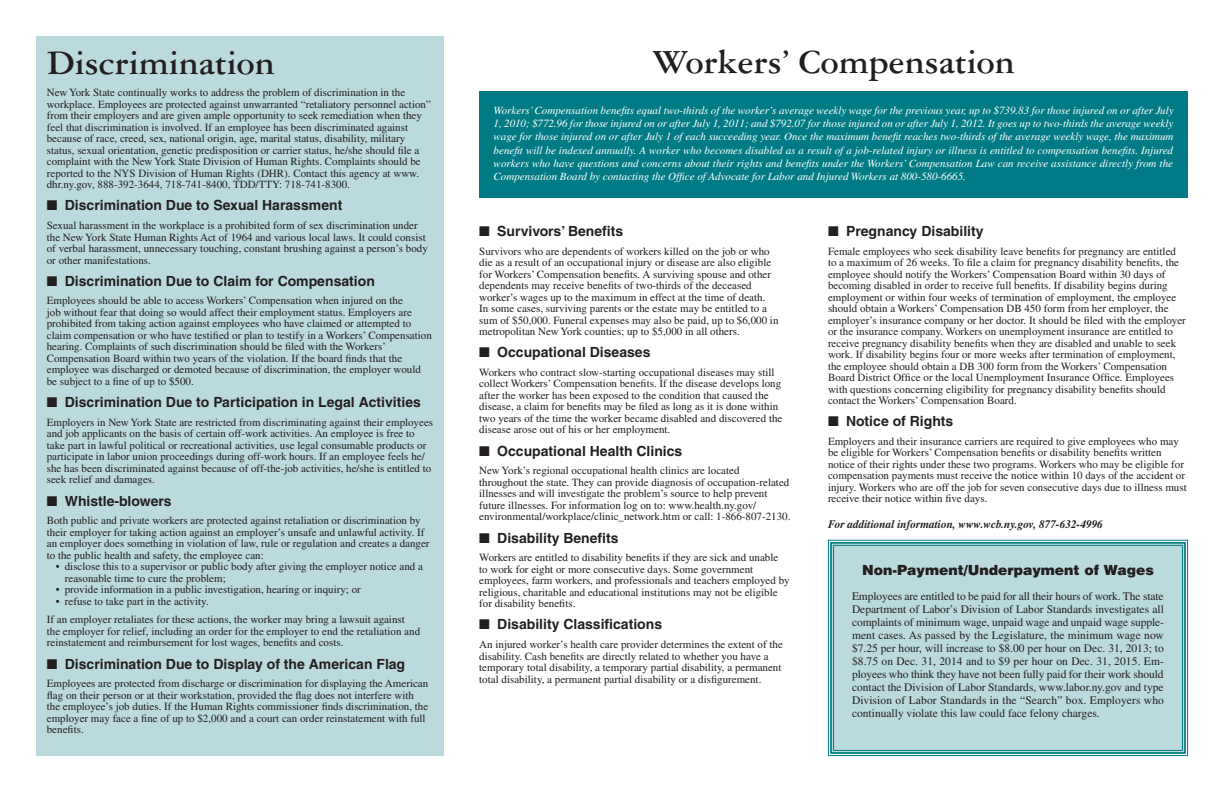
<style>
.page{position:relative;width:1224px;height:792px;background:#fff}
.page>*{position:absolute;margin:0;border:0;box-sizing:border-box;transform-origin:0 0}
.Heading{font:700 36px "Garamond Three";color:#231f20}
.t1{font:700 14px "Helvetica";color:#231f20}
.Subhead_1{font:900 14px "Helvetica";color:#231f20}
.Body_text{font:11.5px/13px "Times";color:#231f20;text-align:justify}
.Body_text-2{font:italic 700 11.5px "Times";color:#231f20}
.Body{font:11px/11.5px "Times";color:#231f20}
.Body_text-3{font:italic 11px/13.2px "Times";color:#fff;text-align:justify}
</style>
<div class="page">
<div style="left:828px;top:539px;width:360px;height:217px;background:#badade"></div>
<div style="left:830px;top:542px;width:356px;height:212px;border:2px solid #007b85"></div>
<div style="left:833px;top:545px;width:350px;height:206px;border:1px solid #007b85"></div>
<div style="left:479px;top:91px;width:709px;height:107px;background:#007b85"></div>
<div style="left:36px;top:36px;width:408px;height:720px;background:#badade"></div>
<p class="Heading" style="left:47px;top:43px;width:230px">Discrimination</p>
<p class="Body" style="left:47px;top:87px;width:386px">New York State continually works to address the problem of discrimination in the workplace. Employees are protected against unwarranted “retaliatory personnel action” from their employers and are given ample opportunity to seek remediation when they feel that discrimination is involved. If an employee has been discriminated against because of race, creed, sex, national origin, age, marital status, disability, military status, sexual orientation, genetic predisposition or carrier status, he/she should file a complaint with the New York State Division of Human Rights. Complaints should be reported to the NYS Division of Human Rights (DHR). Contact this agency at www. dhr.ny.gov, 888-392-3644, 718-741-8400, TDD/TTY: 718-741-8300.</p>
<p class="t1" style="left:47px;top:197px;width:297px">■ Discrimination Due to Sexual Harassment</p>
<p class="Body" style="left:47px;top:220px;width:383px">Sexual harassment in the workplace is a prohibited form of sex discrimination under the New York State Human Rights Act of 1964 and various local laws. It could consist of verbal harassment, unnecessary touching, constant brushing against a person’s body or other manifestations.</p>
<p class="t1" style="left:47px;top:272px;width:330px">■ Discrimination Due to Claim for Compensation</p>
<p class="Body" style="left:47px;top:295px;width:387px">Employees should be able to access Workers’ Compensation when injured on the<br>job without fear that doing so would affect their employment status. Employers are prohibited from taking action against employees who have claimed or attempted to claim compensation or who have testified or plan to testify in a Workers’ Compensation hearing. Complaints of such discrimination should be filed with the Workers’ Compensation Board within two years of the violation. If the board finds that the employee was discharged or demoted because of discrimination, the employer would be subject to a fine of up to $500.</p>
<p class="t1" style="left:47px;top:394px;width:376px">■ Discrimination Due to Participation in Legal Activities</p>
<p class="Body" style="left:47px;top:416px;width:388px">Employers in New York State are restricted from discriminating against their employees and job applicants on the basis of certain off-work activities. An employee is free to take part in lawful political or recreational activities, use legal consumable products or participate in labor union proceedings during off-work hours. If an employee feels he/ she has been discriminated against because of off-the-job activities, he/she is entitled to seek relief and damages.</p>
<p class="t1" style="left:47px;top:492px;width:126px">■ Whistle-blowers</p>
<p class="Body" style="left:47px;top:515px;width:384px">Both public and private workers are protected against retaliation or discrimination by their employer for taking action against an employer’s unsafe and unlawful activity. If an employer does something in violation of law, rule or regulation and creates a danger to the public health and safety, the employee can:</p>
<p class="Body" style="left:65px;top:561px;width:360px;text-indent:-9px">• disclose this to a supervisor or public body after giving the employer notice and a reasonable time to cure the problem;</p>
<p class="Body" style="left:56px;top:584px;width:307px">• provide information in a public investigation, hearing or inquiry; or</p>
<p class="Body" style="left:56px;top:595px;width:155px">• refuse to take part in the activity.</p>
<p class="Body" style="left:47px;top:614px;width:375px">If an employer retaliates for these actions, the worker may bring a lawsuit against the employer for relief, including an order for the employer to end the retaliation and reinstatement and reimbursement for lost wages, benefits and costs.</p>
<p class="t1" style="left:47px;top:655px;width:360px">■ Discrimination Due to Display of the American Flag</p>
<p class="Body" style="left:47px;top:678px;width:383px">Employees are protected from discharge or discrimination for displaying the American flag on their person or at their workstation, provided the flag does not interfere with the employee’s job duties. If the Human Rights commissioner finds discrimination, the employer may face a fine of up to $2,000 and a court can order reinstatement with full benefits.</p>
<p class="Heading" style="left:652px;top:42px;width:364px">Workers’ Compensation</p>
<p class="Body_text-3" style="left:494px;top:104px;width:682px">Workers’ Compensation benefits equal two-thirds of the worker’s average weekly wage for the previous year, up to $739.83 for those injured on or after July 1, 2010; $772.96 for those injured on or after July 1, 2011; and $792.07 for those injured on or after July 1, 2012. It goes up to two-thirds the average weekly wage for those injured on or after July 1 of each succeeding year. Once the maximum benefit reaches two-thirds of the average weekly wage, the maximum benefit will be indexed annually. A worker who becomes disabled as a result of a job-related injury or illness is entitled to compensation benefits. Injured workers who have questions and concerns about their rights and benefits under the Workers’ Compensation Law can receive assistance directly from the Compensation Board by contacting the Office of Advocate for Labor and Injured Workers at 800-580-6665.</p>
<p class="t1" style="left:479px;top:222px;width:145px">■ Survivors’ Benefits</p>
<p class="Body" style="left:479px;top:245px;width:301px">Survivors who are dependents of workers killed on the job or who die as a result of an occupational injury or disease are also eligible for Workers’ Compensation benefits. A surviving spouse and other dependents may receive benefits of two-thirds of the deceased worker’s wages up to the maximum in effect at the time of death.<br>In some cases, surviving parents or the estate may be entitled to a sum of $50,000. Funeral expenses may also be paid, up to $6,000 in metropolitan New York counties; up to $5,000 in all others.</p>
<p class="t1" style="left:479px;top:344px;width:173px">■ Occupational Diseases</p>
<p class="Body" style="left:479px;top:366px;width:305px">Workers who contract slow-starting occupational diseases may still collect Workers’ Compensation benefits. If the disease develops long after the worker has been exposed to the condition that caused the disease, a claim for benefits may be filed as long as it is done within two years of the time the worker became disabled and discovered the disease arose out of his or her employment.</p>
<p class="t1" style="left:479px;top:442px;width:205px">■ Occupational Health Clinics</p>
<p class="Body" style="left:479px;top:465px;width:313px">New York’s regional occupational health clinics are located throughout the state. They can provide diagnosis of occupation-related illnesses and will investigate the problem’s source to help prevent future illnesses. For information log on to: www.health.ny.gov/ environmental/workplace/clinic_network.htm or call: 1-866-807-2130.</p>
<p class="t1" style="left:479px;top:529px;width:141px">■ Disability Benefits</p>
<p class="Body" style="left:479px;top:552px;width:312px">Workers are entitled to disability benefits if they are sick and unable to work for eight or more consecutive days. Some government employees, farm workers, and professionals and teachers employed by religious, charitable and educational institutions may not be eligible for disability benefits.</p>
<p class="t1" style="left:479px;top:616px;width:184px">■ Disability Classifications</p>
<p class="Body" style="left:479px;top:639px;width:305px">An injured worker’s health care provider determines the extent of the disability. Cash benefits are directly related to whether you have a temporary total disability, a temporary partial disability, a permanent total disability, a permanent partial disability or a disfigurement.</p>
<p class="t1" style="left:828px;top:222px;width:157px">■ Pregnancy Disability</p>
<p class="Body" style="left:828px;top:245px;width:359px">Female employees who seek disability leave benefits for pregnancy are entitled to a maximum of 26 weeks. To file a claim for pregnancy disability benefits, the employee should notify the Workers’ Compensation Board within 30 days of becoming disabled in order to receive full benefits. If disability begins during employment or within four weeks of termination of employment, the employee should obtain a Workers’ Compensation DB 450 form from her employer, the employer’s insurance company or her doctor. It should be filed with the employer or the insurance company. Workers on unemployment insurance are entitled to receive pregnancy disability benefits when they are disabled and unable to seek work. If disability begins four or more weeks after termination of employment, the employee should obtain a DB 300 form from the Workers’ Compensation Board District Office or the local Unemployment Insurance Office. Employees with questions concerning eligibility for pregnancy disability benefits should contact the Workers’ Compensation Board.</p>
<p class="t1" style="left:828px;top:413px;width:127px">■ Notice of Rights</p>
<p class="Body" style="left:828px;top:435px;width:360px">Employers and their insurance carriers are required to give employees who may be eligible for Workers’ Compensation benefits or disability benefits written notice of their rights under these two programs. Workers who may be eligible for compensation payments must receive the notice within 10 days of the accident or injury. Workers who are off the job for seven consecutive days due to illness must receive their notice within five days.</p>
<p class="Body_text-2" style="left:828px;top:518px;width:276px">For additional information, www.wcb.ny.gov, 877-632-4996</p>
<p class="Subhead_1" style="left:862px;top:561px;width:293px">Non-Payment/Underpayment of Wages</p>
<p class="Body_text" style="left:852px;top:590px;width:314px">Employees are entitled to be paid for all their hours of work. The state Department of Labor’s Division of Labor Standards investigates all complaints of minimum wage, unpaid wage and unpaid wage supple&shy;ment cases. As passed by the Legislature, the minimum wage now $7.25 per hour, will increase to $8.00 per hour on Dec. 31, 2013; to $8.75 on Dec. 31, 2014 and to $9 per hour on Dec. 31, 2015. Em&shy;ployees who think they have not been fully paid for their work should contact the Division of Labor Standards, www.labor.ny.gov and type Division of Labor Standards in the “Search” box. Employers who continually violate this law could face felony charges.</p>
</div>
